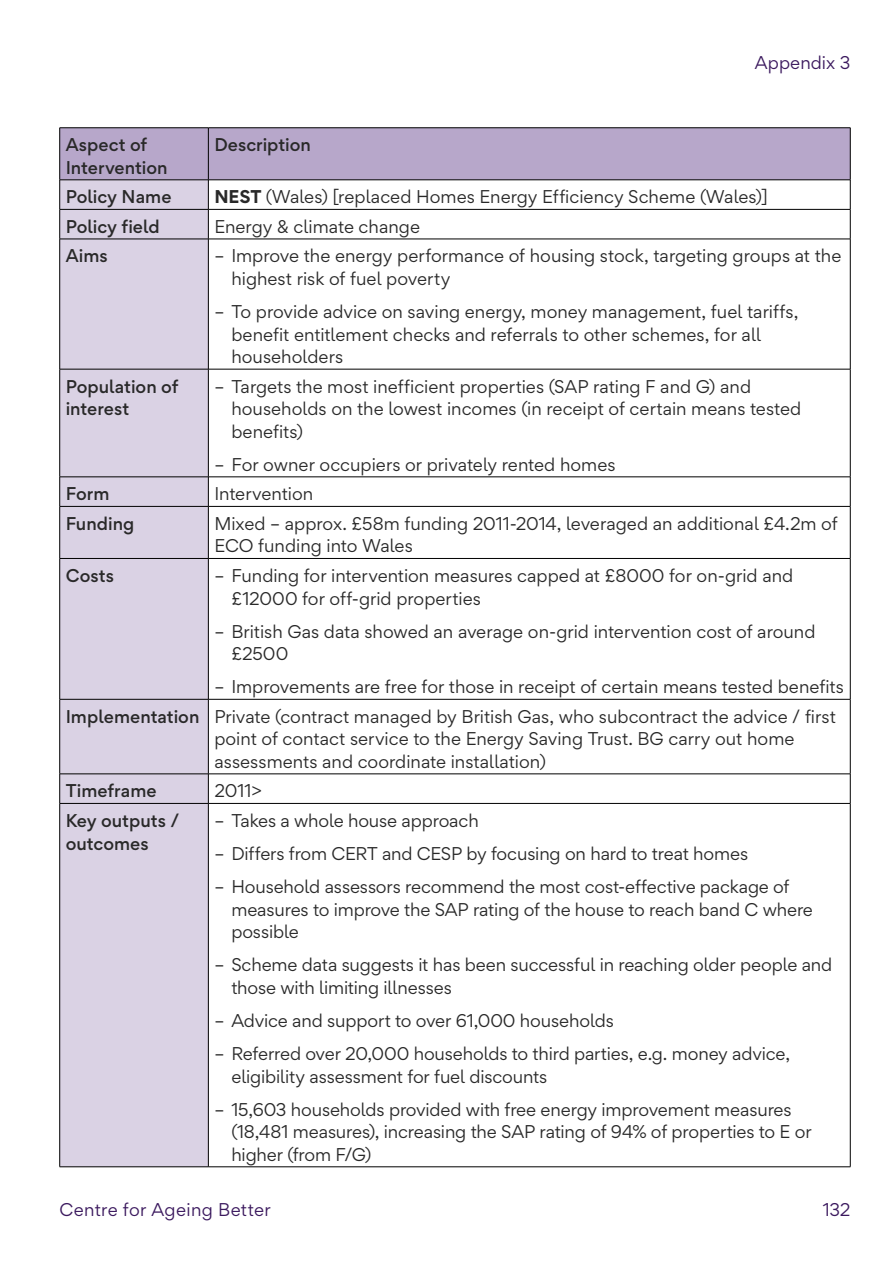
<style>
.page{position:relative;width:893px;height:1263px;background:#fff}
.page>*{position:absolute;margin:0;border:0;box-sizing:border-box;transform-origin:0 0}
.t1{font:16.5px/22.5px "Gordita";letter-spacing:-.005em;color:#292929}
.t2{font:500 16.5px/22.5px "Gordita";color:#292929}
.t3{font:16.5px "Gordita";letter-spacing:.01em;color:#3b195e}
.s1{font-weight:700}
.s2{font-weight:500}
</style>
<div class="page">
<div style="left:60px;top:240px;width:148px;height:926px;background:#dad2e4"></div>
<hr style="left:60px;top:127px;width:148px;height:1px;background:#000">
<hr style="left:208px;top:127px;width:642px;height:1px;background:#000">
<svg style="left:59px;top:128px;width:792px;height:111px"></svg>
<hr style="left:60px;top:239px;width:148px;height:1px;background:#000">
<hr style="left:59px;top:239px;width:1px;height:130px;background:#000">
<hr style="left:208px;top:239px;width:642px;height:1px;background:#000">
<hr style="left:208px;top:239px;width:1px;height:130px;background:#000">
<hr style="left:850px;top:239px;width:1px;height:130px;background:#000">
<hr style="left:60px;top:369px;width:148px;height:1px;background:#000">
<hr style="left:59px;top:369px;width:1px;height:108px;background:#000">
<hr style="left:208px;top:369px;width:642px;height:1px;background:#000">
<hr style="left:208px;top:369px;width:1px;height:108px;background:#000">
<hr style="left:850px;top:369px;width:1px;height:108px;background:#000">
<hr style="left:60px;top:477px;width:148px;height:1px;background:#000">
<svg style="left:59px;top:477px;width:1px;height:29px"></svg>
<hr style="left:208px;top:477px;width:642px;height:1px;background:#000">
<svg style="left:208px;top:477px;width:1px;height:29px"></svg>
<svg style="left:850px;top:477px;width:1px;height:29px"></svg>
<hr style="left:60px;top:506px;width:148px;height:1px;background:#000">
<hr style="left:59px;top:507px;width:1px;height:51px;background:#000">
<hr style="left:208px;top:506px;width:642px;height:1px;background:#000">
<hr style="left:208px;top:507px;width:1px;height:51px;background:#000">
<hr style="left:850px;top:507px;width:1px;height:51px;background:#000">
<hr style="left:60px;top:558px;width:148px;height:1px;background:#000">
<hr style="left:59px;top:559px;width:1px;height:140px;background:#000">
<hr style="left:208px;top:558px;width:642px;height:1px;background:#000">
<hr style="left:208px;top:559px;width:1px;height:140px;background:#000">
<hr style="left:850px;top:559px;width:1px;height:140px;background:#000">
<hr style="left:60px;top:699px;width:148px;height:1px;background:#000">
<hr style="left:59px;top:699px;width:1px;height:75px;background:#000">
<hr style="left:208px;top:699px;width:642px;height:1px;background:#000">
<hr style="left:208px;top:699px;width:1px;height:75px;background:#000">
<hr style="left:850px;top:699px;width:1px;height:75px;background:#000">
<hr style="left:60px;top:774px;width:148px;height:1px;background:#000">
<svg style="left:59px;top:774px;width:1px;height:29px"></svg>
<hr style="left:208px;top:774px;width:642px;height:1px;background:#000">
<svg style="left:208px;top:774px;width:1px;height:29px"></svg>
<svg style="left:850px;top:774px;width:1px;height:29px"></svg>
<hr style="left:60px;top:803px;width:148px;height:1px;background:#000">
<hr style="left:59px;top:804px;width:1px;height:362px;background:#000">
<hr style="left:208px;top:803px;width:642px;height:1px;background:#000">
<hr style="left:208px;top:804px;width:1px;height:362px;background:#000">
<hr style="left:850px;top:804px;width:1px;height:362px;background:#000">
<hr style="left:60px;top:1166px;width:148px;height:1px;background:#000">
<hr style="left:208px;top:1166px;width:642px;height:1px;background:#000">
<p class="t3" style="left:755px;top:50px;width:97px">Appendix 3</p>
<p class="t2" style="left:66px;top:134px;width:103px">Aspect of<br>Intervention</p>
<p class="t2" style="left:214px;top:134px;width:98px">Description</p>
<p class="t2" style="left:66px;top:186px;width:107px">Policy Name</p>
<p class="t1" style="left:214px;top:185px;width:555px"><span class="s1">NEST</span> (Wales) [replaced Homes Energy Efficiency Scheme (Wales)]</p>
<p class="t2" style="left:66px;top:215px;width:96px">Policy field</p>
<p class="t1" style="left:214px;top:215px;width:207px">Energy &amp; climate change</p>
<p class="t2" style="left:66px;top:245px;width:44px">Aims</p>
<p class="t1" style="left:231px;top:244px;width:612px;text-indent:-17px">– Improve the energy performance of housing stock, targeting groups at the highest risk of fuel poverty</p>
<p class="t1" style="left:231px;top:300px;width:569px;text-indent:-17px">– To provide advice on saving energy, money management, fuel tariffs, benefit entitlement checks and referrals to other schemes, for all householders</p>
<p class="t2" style="left:66px;top:375px;width:114px">Population of interest</p>
<p class="t1" style="left:231px;top:375px;width:571px;text-indent:-17px">– Targets the most inefficient properties (SAP rating F and G) and households on the lowest incomes (in receipt of certain means tested benefits)</p>
<p class="t1" style="left:214px;top:453px;width:403px">– For owner occupiers or privately rented homes</p>
<p class="t2" style="left:66px;top:483px;width:45px">Form</p>
<p class="t1" style="left:214px;top:482px;width:100px">Intervention</p>
<p class="t2" style="left:66px;top:512px;width:70px">Funding</p>
<p class="t1" style="left:214px;top:512px;width:625px">Mixed – approx. £58m funding 2011-2014, leveraged an additional £4.2m of<br>ECO funding into Wales</p>
<p class="t2" style="left:66px;top:564px;width:50px">Costs</p>
<p class="t1" style="left:231px;top:564px;width:563px;text-indent:-17px">– Funding for intervention measures capped at £8000 for on-grid and £12000 for off-grid properties</p>
<p class="t1" style="left:231px;top:620px;width:586px;text-indent:-17px">– British Gas data showed an average on-grid intervention cost of around £2500</p>
<p class="t1" style="left:66px;top:672px;width:780px;line-height:29.5px;text-indent:149px">– Improvements are free for those in receipt of certain means tested benefits<br><span class="s2">Implementation</span> Private (contract managed by British Gas, who subcontract the advice / first</p>
<p class="t1" style="left:214px;top:727px;width:582px">point of contact service to the Energy Saving Trust. BG carry out home assessments and coordinate installation)</p>
<p class="t2" style="left:66px;top:780px;width:93px">Timeframe</p>
<p class="t1" style="left:214px;top:779px;width:49px">2011&gt;</p>
<p class="t2" style="left:66px;top:809px;width:115px">Key outputs / outcomes</p>
<p class="t1" style="left:214px;top:809px;width:266px">– Takes a whole house approach</p>
<p class="t1" style="left:214px;top:842px;width:535px">– Differs from CERT and CESP by focusing on hard to treat homes</p>
<p class="t1" style="left:231px;top:875px;width:583px;text-indent:-17px">– Household assessors recommend the most cost-effective package of measures to improve the SAP rating of the house to reach band C where possible</p>
<p class="t1" style="left:231px;top:953px;width:602px;text-indent:-17px">– Scheme data suggests it has been successful in reaching older people and those with limiting illnesses</p>
<p class="t1" style="left:214px;top:1009px;width:401px">– Advice and support to over 61,000 households</p>
<p class="t1" style="left:231px;top:1042px;width:560px;text-indent:-17px">– Referred over 20,000 households to third parties, e.g. money advice, eligibility assessment for fuel discounts</p>
<p class="t1" style="left:231px;top:1098px;width:582px;text-indent:-17px">– 15,603 households provided with free energy improvement measures (18,481 measures), increasing the SAP rating of 94% of properties to E or higher (from F/G)</p>
<p class="t3" style="left:60px;top:1198px;width:213px">Centre for Ageing Better</p>
<p class="t3" style="left:823px;top:1198px;width:29px">132</p>
</div>
